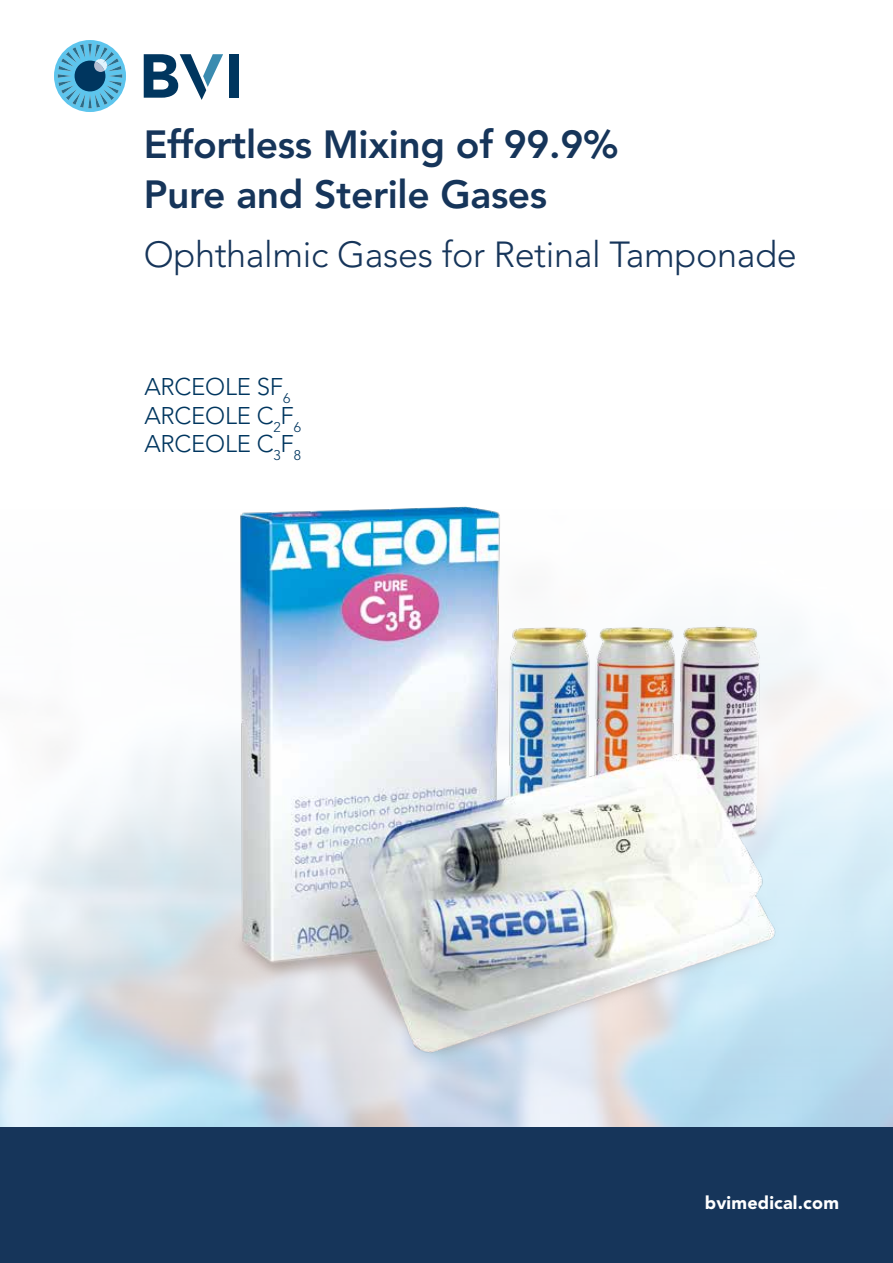
<style>
.page{position:relative;width:893px;height:1263px;background:#fff}
.page>*{position:absolute;margin:0;border:0;box-sizing:border-box;transform-origin:0 0}
.t1{font:800 39px/49.5px "Avenir LT Std";letter-spacing:-.01em;color:#16355a}
.t2{font:300 36px "Avenir LT Std";letter-spacing:-.01em;color:#16355a}
.t3{font:300 24px/28.8px "Avenir LT Std";letter-spacing:-.01em;color:#00365f}
.t4{font:900 18px "Avenir LT Std";letter-spacing:.01em;color:#fff}
.t5{font:500 3.6px "Avenir";color:#00365f}
.s1{color:#2c6c88}
.s2{color:#3a8bb0}
.s3{color:#5dc5ed}
</style>
<div class="page">
<img style="left:0;top:663px;width:893px;height:465px">
<svg style="left:54px;top:40px;width:72px;height:72px"></svg>
<div style="left:229px;top:54px;width:9px;height:44px;background:#00365f"></div>
<svg style="left:144px;top:54px;width:79px;height:46px"></svg>
<div style="left:0;top:1128px;width:893px;height:135px;background:#16355a"></div>
<img style="left:144px;top:506px;width:667px;height:583px">
<p class="t1" style="left:144px;top:120px;width:476px">Effortless Mixing of 99.9%<br>Pure and Sterile Gases</p>
<p class="t2" style="left:144px;top:234px;width:654px">Ophthalmic Gases for Retinal Tamponade</p>
<p class="t5" style="left:146px;top:140px;width:55px">2955C <span class="s1">7698C</span> <span class="s2">7697C</span> <span class="s3">2985C</span></p>
<p class="t3" style="left:144px;top:372px;width:158px">ARCEOLE SF<sub>6<br></sub>ARCEOLE C<sub>2</sub>F<sub>6<br></sub>ARCEOLE C<sub>3</sub>F<sub>8</sub></p>
<p class="t4" style="left:705px;top:1192px;width:136px">bvimedical.com</p>
</div>
